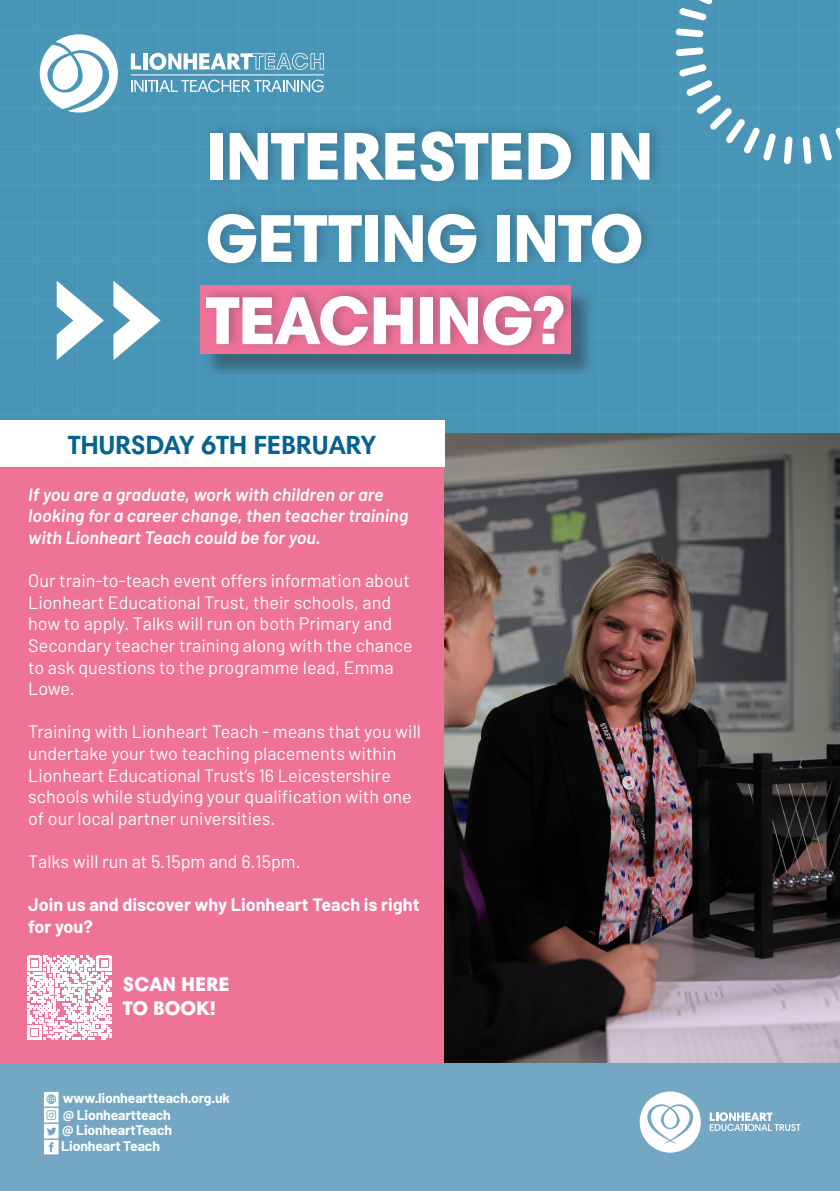
<style>
.page{position:relative;width:840px;height:1191px;background:#fff}
.page>*{position:absolute;margin:0;border:0;box-sizing:border-box;transform-origin:0 0}
.t1{font:900 68.4px "Harmonia Sans Pro Cyr";letter-spacing:-.02em;color:#fff}
.t2{font:700 26.6px "Harmonia Sans Pro Cyr";letter-spacing:-.01em;color:#066390}
.t3{font:900 20px "Harmonia Sans Pro Cyr";color:#fff}
.t4{font:18px/21.6px "Barlow";color:#fff}
.t5{font:italic 600 18px/21.6px "Barlow";color:#fff}
.t6{font:700 18px/21.6px "Barlow";color:#fff}
.t7{font:700 14px "Barlow";letter-spacing:-.01em;color:#fff}
</style>
<div class="page">
<div style="left:0;top:0;width:839px;height:434px;background:#4995b7"></div>
<svg style="left:675px;top:0;width:164px;height:164px;background:#599ebd"></svg>
<div style="left:203px;top:288px;width:392px;height:91px;background:#231f20;opacity:.4"></div>
<div style="left:201px;top:120px;width:462px;height:233px;background:#132a38;opacity:.27"></div>
<svg style="left:131px;top:80px;width:192px;height:12px"></svg>
<svg style="left:131px;top:53px;width:10px;height:16px"></svg>
<hr style="left:143px;top:53px;width:4px;height:16px;background:#fff">
<svg style="left:149px;top:53px;width:175px;height:17px"></svg>
<hr style="left:131px;top:74px;width:193px;height:1px;background:#fff">
<svg style="left:40px;top:34px;width:78px;height:78px"></svg>
<div style="left:0;top:466px;width:839px;height:597px;background:#ef7399"></div>
<img style="left:444px;top:434px;width:395px;height:629px">
<div style="left:0;top:420px;width:444px;height:46px;background:#fff"></div>
<div style="left:0;top:1063px;width:839px;height:128px;background:#73a7c4"></div>
<svg style="left:709px;top:1112px;width:91px;height:19px"></svg>
<svg style="left:639px;top:1091px;width:61px;height:61px"></svg>
<svg style="left:663px;top:1109px;width:14px;height:18px"></svg>
<svg style="left:44px;top:1091px;width:15px;height:63px"></svg>
<svg style="left:57px;top:281px;width:47px;height:79px"></svg>
<svg style="left:113px;top:281px;width:47px;height:79px"></svg>
<svg style="left:27px;top:956px;width:84px;height:83px"></svg>
<p class="t1" style="left:205px;top:112px;width:449px">INTERESTED IN</p>
<p class="t1" style="left:205px;top:194px;width:439px">GETTING INTO</p>
<p class="t1" style="left:205px;top:276px;width:361px">TEACHING?</p>
<p class="t2" style="left:68px;top:428px;width:310px">THURSDAY 6TH FEBRUARY</p>
<p class="t5" style="left:28px;top:483px;width:381px">If you are a graduate, work with children or are looking for a career change, then teacher training with Lionheart Teach could be for you.</p>
<p class="t4" style="left:28px;top:569px;width:386px">Our train-to-teach event offers information about Lionheart Educational Trust, their schools, and how to apply. Talks will run on both Primary and Secondary teacher training along with the chance to ask questions to the programme lead, Emma Lowe.</p>
<p class="t4" style="left:28px;top:720px;width:394px">Training with Lionheart Teach - means that you will undertake your two teaching placements within Lionheart Educational Trust’s 16 Leicestershire schools while studying your qualification with one of our local partner universities.</p>
<p class="t4" style="left:28px;top:850px;width:274px">Talks will run at 5.15pm and 6.15pm.</p>
<p class="t6" style="left:28px;top:894px;width:392px">Join us and discover why Lionheart Teach is right for you?</p>
<p class="t3" style="left:123px;top:971px;width:108px">SCAN HERE</p>
<p class="t3" style="left:123px;top:995px;width:94px">TO BOOK!</p>
<p class="t7" style="left:63px;top:1089px;width:169px">www.lionheartteach.org.uk</p>
<p class="t7" style="left:63px;top:1106px;width:110px">@ Lionheartteach</p>
<p class="t7" style="left:62px;top:1121px;width:111px">@ LionheartTeach</p>
<p class="t7" style="left:61px;top:1137px;width:100px">Lionheart Teach</p>
</div>
